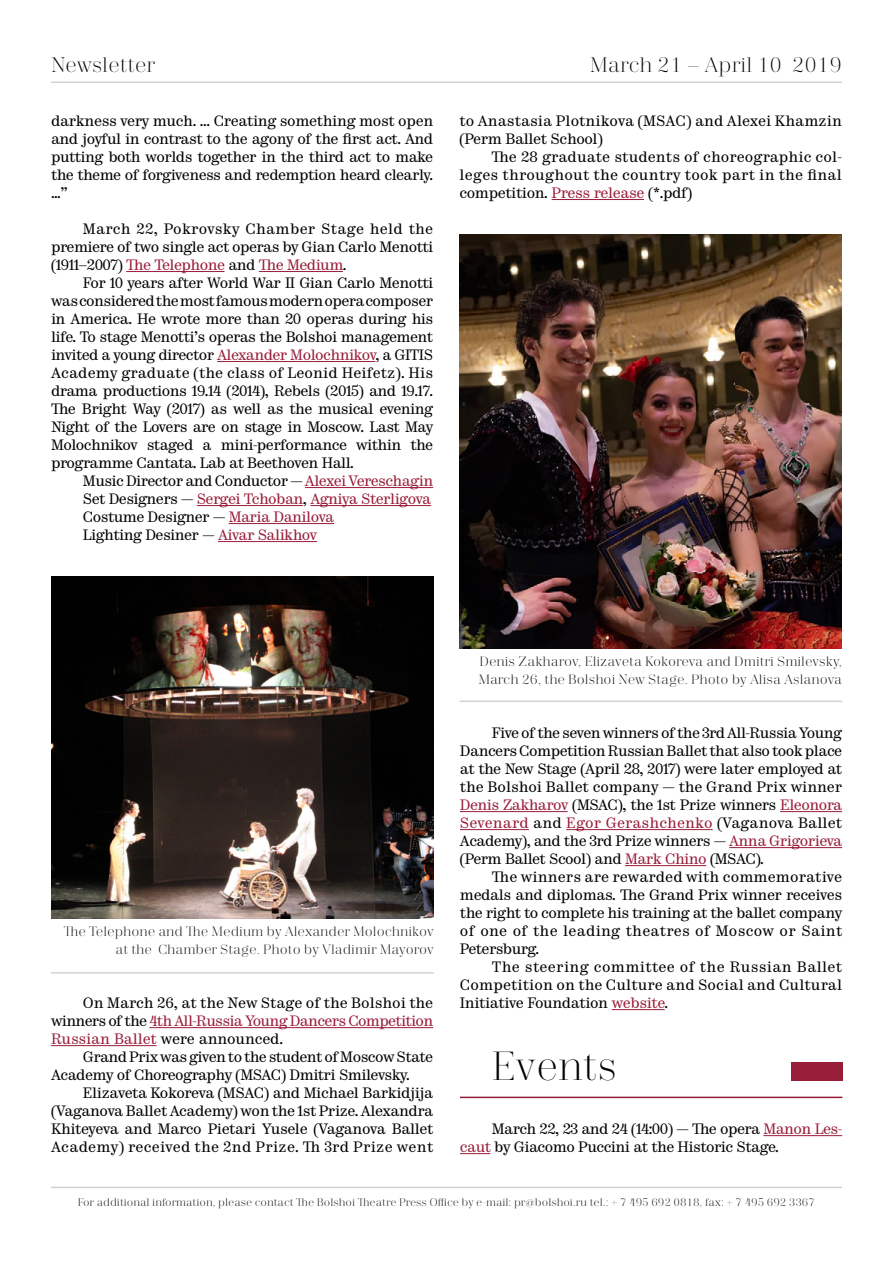
<style>
.page{position:relative;width:893px;height:1263px;background:#fff}
.page>*{position:absolute;margin:0;border:0;box-sizing:border-box;transform-origin:0 0}
.t1{font:300 40.5px "Trivia Serif";color:#000}
.t2{font:300 21px "Trivia Serif";color:#000}
.t3{font:15px/18px "Trivia Serif 10 Demo";letter-spacing:-.035em;color:#000;text-align:justify}
.t4{font:15px/18px "Trivia Serif 10 Demo";letter-spacing:.005em;color:#000}
.t5{font:300 13.5px/18px "Trivia Serif";color:#000;text-align:right}
.t6{font:300 10.95px "Trivia Serif";color:#000}
.s1{color:#981d39}
</style>
<div class="page">
<hr style="left:51px;top:81px;width:791px;height:2px;background:#d1d3d4">
<hr style="left:51px;top:1187px;width:791px;height:1px;background:#d1d3d4">
<hr style="left:51px;top:972px;width:383px;height:2px;background:#d1d3d4">
<hr style="left:459px;top:701px;width:383px;height:1px;background:#d1d3d4">
<hr style="left:126px;top:271px;width:98px;height:1px;background:#981d39">
<hr style="left:259px;top:271px;width:84px;height:1px;background:#981d39">
<hr style="left:217px;top:361px;width:158px;height:1px;background:#981d39">
<hr style="left:305px;top:487px;width:128px;height:1px;background:#981d39">
<hr style="left:197px;top:505px;width:106px;height:1px;background:#981d39">
<hr style="left:310px;top:505px;width:121px;height:1px;background:#981d39">
<hr style="left:229px;top:523px;width:105px;height:1px;background:#981d39">
<hr style="left:218px;top:541px;width:99px;height:1px;background:#981d39">
<img style="left:51px;top:576px;width:382px;height:342px">
<hr style="left:149px;top:1027px;width:284px;height:1px;background:#981d39">
<hr style="left:51px;top:1045px;width:106px;height:1px;background:#981d39">
<hr style="left:552px;top:199px;width:92px;height:1px;background:#981d39">
<img style="left:459px;top:234px;width:383px;height:414px">
<hr style="left:460px;top:811px;width:108px;height:1px;background:#981d39">
<hr style="left:780px;top:811px;width:62px;height:1px;background:#981d39">
<hr style="left:460px;top:829px;width:69px;height:1px;background:#981d39">
<hr style="left:566px;top:829px;width:147px;height:1px;background:#981d39">
<hr style="left:729px;top:847px;width:113px;height:1px;background:#981d39">
<hr style="left:625px;top:865px;width:81px;height:1px;background:#981d39">
<hr style="left:612px;top:1009px;width:53px;height:1px;background:#981d39">
<hr style="left:763px;top:1135px;width:79px;height:1px;background:#981d39">
<hr style="left:460px;top:1153px;width:30px;height:1px;background:#981d39">
<hr style="left:460px;top:1097px;width:382px;height:1px;background:#981d39">
<div style="left:791px;top:1062px;width:51px;height:18px;background:#981d39"></div>
<h2 class="t2" style="left:51px;top:54px;width:106px">Newsletter</h2>
<h2 class="t2" style="left:590px;top:54px;width:254px">March 21 – April 10 2019</h2>
<p class="t3" style="left:51px;top:113px;width:384px">darkness very much. ... Creating something most open and joyful in contrast to the agony of the first act. And putting both worlds together in the third act to make the theme of forgiveness and redemption heard clearly. ...”</p>
<p class="t3" style="left:51px;top:221px;width:384px;text-indent:32px">March 22, Pokrovsky Chamber Stage held the premiere of two single act operas by Gian Carlo Menotti (1911–2007) <span class="s1">The Telephone</span> and <span class="s1">The Medium</span>.</p>
<p class="t3" style="left:51px;top:275px;width:384px;text-indent:32px">For 10 years after World War II Gian Carlo Menotti was considered the most famous modern opera composer in America. He wrote more than 20 operas during his life. To stage Menotti’s operas the Bolshoi management invited a young director <span class="s1">Alexander Molochnikov</span>, a GITIS Academy graduate (the class of Leonid Heifetz). His drama productions 19.14 (2014), Rebels (2015) and 19.17.<br>The Bright Way (2017) as well as the musical evening Night of the Lovers are on stage in Moscow. Last May Molochnikov staged a mini-performance within the programme Cantata. Lab at Beethoven Hall.</p>
<p class="t3" style="left:83px;top:473px;width:352px;text-align:left">Music Director and Conductor — <span class="s1">Alexei Vereschagin </span>Set Designers — <span class="s1">Sergei Tchoban</span>, <span class="s1">Agniya Sterligova </span>Costume Designer — <span class="s1">Maria Danilova<br></span>Lighting Desiner — <span class="s1">Aivar Salikhov</span></p>
<p class="t4" style="left:459px;top:113px;width:384px">to Anastasia Plotnikova (MSAC) and Alexei Khamzin (Perm Ballet School)</p>
<p class="t3" style="left:459px;top:149px;width:384px;text-indent:32px">The 28 graduate students of choreographic col&shy;leges throughout the country took part in the final competition. <span class="s1">Press release</span> (*.pdf)</p>
<p class="t5" style="left:64px;top:923px;width:372px">The Telephone and The Medium by Alexander Molochnikov at the Chamber Stage. Photo by Vladimir Mayorov</p>
<p class="t3" style="left:51px;top:995px;width:384px;text-indent:32px">On March 26, at the New Stage of the Bolshoi the winners of the <span class="s1">4th All-Russia Young Dancers Competition Russian Ballet</span> were announced.</p>
<p class="t3" style="left:51px;top:1049px;width:384px;text-indent:32px">Grand Prix was given to the student of Moscow State<br>Academy of Choreography (MSAC) Dmitri Smilevsky.</p>
<p class="t3" style="left:51px;top:1085px;width:384px;text-indent:32px">Elizaveta Kokoreva (MSAC) and Michael Barkidjija (Vaganova Ballet Academy) won the 1st Prize. Alexandra Khiteyeva and Marco Pietari Yusele (Vaganova Ballet Academy) received the 2nd Prize. Th 3rd Prize went</p>
<p class="t5" style="left:478px;top:653px;width:365px;text-align:left">Denis Zakharov, Elizaveta Kokoreva and Dmitri Smilevsky,<br>March 26, the Bolshoi New Stage. Photo by Alisa Aslanova</p>
<p class="t3" style="left:460px;top:725px;width:384px;text-indent:32px">Five of the seven winners of the 3rd All-Russia Young Dancers Competition Russian Ballet that also took place at the New Stage (April 28, 2017) were later employed at the Bolshoi Ballet company — the Grand Prix winner <span class="s1">Denis Zakharov</span> (MSAC), the 1st Prize winners <span class="s1">Eleonora Sevenard</span> and <span class="s1">Egor Gerashchenko</span> (Vaganova Ballet Academy), and the 3rd Prize winners — <span class="s1">Anna Grigorieva </span>(Perm Ballet Scool) and <span class="s1">Mark Chino</span> (MSAC).</p>
<p class="t3" style="left:460px;top:869px;width:384px;text-indent:32px">The winners are rewarded with commemorative medals and diplomas. The Grand Prix winner receives the right to complete his training at the ballet company of one of the leading theatres of Moscow or Saint Petersburg.</p>
<p class="t3" style="left:460px;top:959px;width:384px;text-indent:32px">The steering committee of the Russian Ballet Competition on the Culture and Social and Cultural Initiative Foundation <span class="s1">website</span>.</p>
<h1 class="t1" style="left:492px;top:1045px;width:127px">Events</h1>
<p class="t3" style="left:460px;top:1121px;width:384px;text-indent:32px">March 22, 23 and 24 (14:00) — The opera <span class="s1">Manon Les&shy;caut</span> by Giacomo Puccini at the Historic Stage.</p>
<p class="t6" style="left:78px;top:1196px;width:739px">For additional information, please contact The Bolshoi Theatre Press Office by e-mail: pr@bolshoi.ru tel.: + 7 495 692 0818, fax: + 7 495 692 3367</p>
</div>
